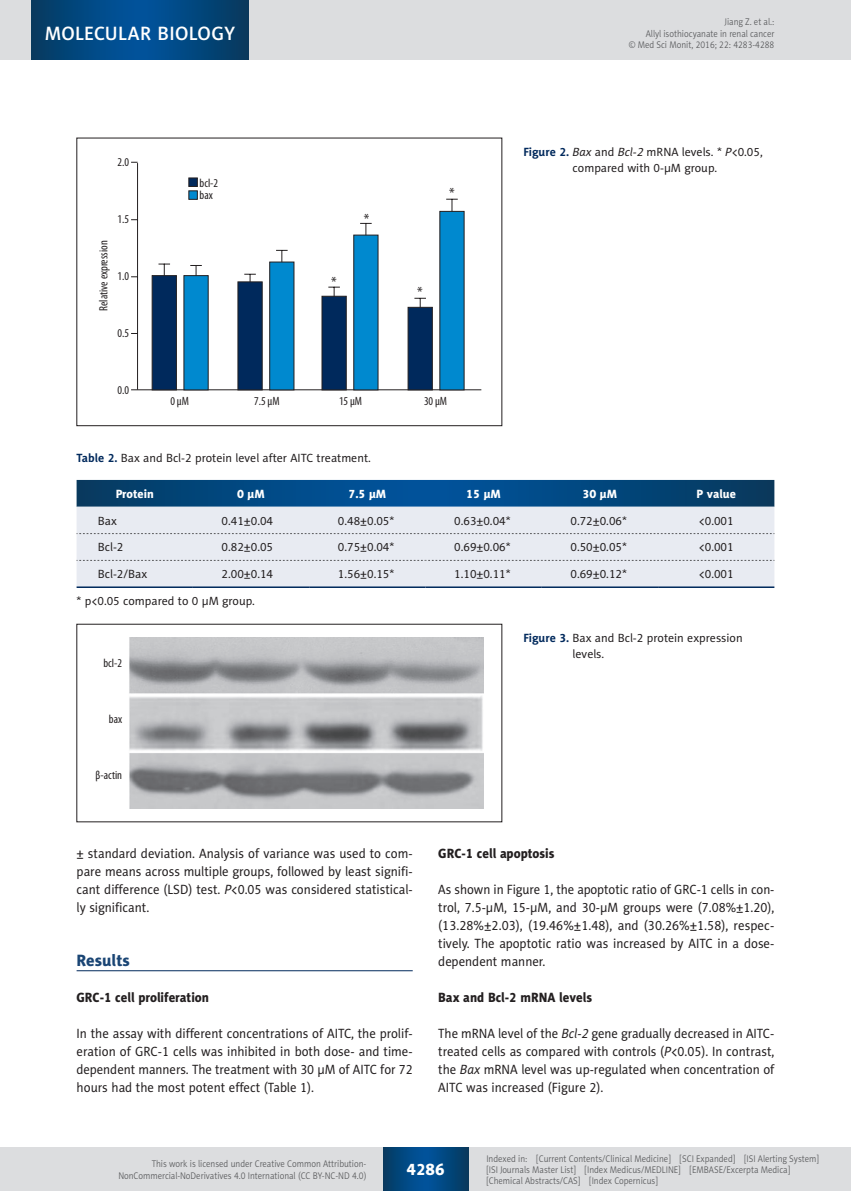
<style>
.page{position:relative;width:851px;height:1191px;background:#fff}
.page>*{position:absolute;margin:0;border:0;box-sizing:border-box;transform-origin:0 0}
.t1{font:19.5px "Naomi Sans EFN Medium";letter-spacing:.015em;color:#fff}
.MSM_Headline_1{font:16.5px "Naomi Sans EFN Heavy";color:#1a4574}
.t2{font:16.5px "Naomi Sans EFN Heavy";color:#fff}
.t3{font:condensed 15px "Myriad Pro";color:#231f20}
.MSM_Body{font:13.5px/18px "Naomi Sans EFN";color:#231f20;text-align:justify;scale:.94 1}
.MSM_Body-2{font:13.5px/18px "Naomi Sans EFN";color:#231f20;text-align:justify;scale:.95 1}
.MSM_Headline_2{font:13.5px "Naomi Sans EFN Heavy";color:#231f20;scale:.95 1}
.MSM_Tabela_zawartosc{font:12px "Naomi Sans EFN";color:#231f20}
.MSM_Rycina_tytul{font:12px/15.8px "Naomi Sans EFN";color:#231f20;text-align:center}
.t4{font:condensed 12px/12px "Myriad Pro";color:#231f20}
.MSM_Tabela_tytul{font:12px "Naomi Sans EFN";color:#231f20}
.MSM_Tabela_Head{font:12px "Naomi Sans EFN Heavy";color:#fff}
.MSM_Table_podpis_dol{font:12px "Naomi Sans EFN";color:#231f20}
.t5{font:9.75px/11.2px "Naomi Sans EFN Light";color:#57585a;text-align:right;scale:.9 1}
.s1{font-weight:700;color:#00295c}
.s2{font-style:italic}
</style>
<div class="page">
<hr style="left:77px;top:970px;width:335px;height:1px;background:#00295c">
<svg style="left:77px;top:480px;width:697px;height:27px;background:#064980"></svg>
<div style="left:77px;top:507px;width:697px;height:79px;background:#e8ebf2"></div>
<svg style="left:77px;top:533px;width:697px;height:1px"></svg>
<svg style="left:77px;top:560px;width:697px;height:1px"></svg>
<hr style="left:77px;top:586px;width:116px;height:2px;background:#00295c">
<hr style="left:193px;top:586px;width:116px;height:2px;background:#00295c">
<hr style="left:309px;top:586px;width:116px;height:2px;background:#00295c">
<hr style="left:425px;top:586px;width:116px;height:2px;background:#00295c">
<hr style="left:541px;top:586px;width:117px;height:2px;background:#00295c">
<hr style="left:658px;top:586px;width:116px;height:2px;background:#00295c">
<hr style="left:137px;top:163px;width:1px;height:226px;background:#231f20">
<hr style="left:131px;top:389px;width:350px;height:1px;background:#231f20">
<svg style="left:158px;top:264px;width:12px;height:11px"></svg>
<svg style="left:190px;top:265px;width:12px;height:10px"></svg>
<svg style="left:244px;top:274px;width:12px;height:7px"></svg>
<svg style="left:276px;top:250px;width:11px;height:12px"></svg>
<svg style="left:328px;top:287px;width:12px;height:9px"></svg>
<svg style="left:360px;top:223px;width:11px;height:12px"></svg>
<svg style="left:414px;top:298px;width:12px;height:9px"></svg>
<svg style="left:446px;top:199px;width:11px;height:12px"></svg>
<div style="left:152px;top:275px;width:25px;height:115px;background:#00295c;border:1px solid #231f20"></div>
<div style="left:183px;top:275px;width:25px;height:115px;background:#0089cf"></div>
<div style="left:188px;top:190px;width:10px;height:10px;background:#0089cf;border:1px solid #231f20"></div>
<div style="left:188px;top:178px;width:10px;height:9px;background:#00295c;border:1px solid #231f20"></div>
<div style="left:237px;top:281px;width:25px;height:109px;background:#00295c;border:1px solid #231f20"></div>
<div style="left:269px;top:262px;width:25px;height:128px;background:#0089cf;border:1px solid #231f20"></div>
<div style="left:321px;top:296px;width:25px;height:94px;background:#00295c;border:1px solid #231f20"></div>
<div style="left:353px;top:235px;width:25px;height:155px;background:#0089cf;border:1px solid #231f20"></div>
<div style="left:407px;top:307px;width:25px;height:83px;background:#00295c;border:1px solid #231f20"></div>
<div style="left:439px;top:211px;width:25px;height:179px;background:#0089cf"></div>
<div style="left:77px;top:138px;width:425px;height:288px;border:1px solid #231f20"></div>
<img style="left:129px;top:637px;width:354px;height:171px">
<div style="left:0;top:1148px;width:850px;height:43px;background:#dcdddf"></div>
<svg style="left:383px;top:1147px;width:85px;height:43px;background:#02477e"></svg>
<div style="left:0;top:0;width:850px;height:60px;background:#dcdddf"></div>
<hr style="left:850px;top:0;width:1px;height:60px;background:#dcdddf">
<svg style="left:32px;top:0;width:217px;height:60px;background:#02477e"></svg>
<h1 class="t1" style="left:45px;top:22px;width:192px">MOLECULAR BIOLOGY</h1>
<p class="t4" style="left:118px;top:156px;width:13px">2.0</p>
<p class="t4" style="left:98px;top:311px;width:72px;rotate:-90deg">Relative expression</p>
<p class="t4" style="left:118px;top:213px;width:13px">1.5</p>
<p class="t4" style="left:118px;top:270px;width:13px">1.0</p>
<p class="t4" style="left:118px;top:327px;width:13px">0.5</p>
<p class="t4" style="left:118px;top:384px;width:13px">0.0</p>
<p class="t4" style="left:199px;top:177px;width:20px">bcl-2 bax</p>
<p class="t4" style="left:170px;top:395px;width:20px">0 µM</p>
<p class="t4" style="left:254px;top:395px;width:27px">7.5 µM</p>
<p class="t3" style="left:331px;top:274px;width:7px">*</p>
<p class="t3" style="left:364px;top:211px;width:7px">*</p>
<p class="t3" style="left:449px;top:185px;width:7px">*</p>
<p class="t3" style="left:417px;top:284px;width:7px">*</p>
<p class="t4" style="left:339px;top:395px;width:25px">15 µM</p>
<p class="t4" style="left:424px;top:395px;width:25px">30 µM</p>
<p class="MSM_Tabela_tytul" style="left:77px;top:451px;width:296px"><span class="s1">Table 2.</span> Bax and Bcl-2 protein level after AITC treatment.</p>
<p class="t5" style="left:645px;top:16px;width:144px">Jiang Z. et al.:<br>Allyl isothiocyanate in renal cancer</p>
<p class="t5" style="left:628px;top:39px;width:163px">© Med Sci Monit, 2016; 22: 4283-4288</p>
<p class="MSM_Rycina_tytul" style="left:523px;top:144px;width:241px"><span class="s1">Figure 2.</span> <span class="s2">Bax</span> and <span class="s2">Bcl-2</span> mRNA levels. * <span class="s2">P</span>&lt;0.05, compared with 0-μM group.</p>
<p class="MSM_Tabela_Head" style="left:116px;top:486px;width:40px">Protein</p>
<p class="MSM_Tabela_Head" style="left:237px;top:486px;width:29px">0 μM</p>
<p class="MSM_Tabela_Head" style="left:348px;top:486px;width:39px">7.5 μM</p>
<p class="MSM_Tabela_Head" style="left:466px;top:486px;width:36px">15 μM</p>
<p class="MSM_Tabela_Head" style="left:582px;top:486px;width:36px">30 μM</p>
<p class="MSM_Tabela_Head" style="left:696px;top:486px;width:41px">P value</p>
<p class="MSM_Tabela_zawartosc" style="left:98px;top:513px;width:20px">Bax</p>
<p class="MSM_Tabela_zawartosc" style="left:221px;top:513px;width:53px">0.41±0.04</p>
<p class="MSM_Tabela_zawartosc" style="left:338px;top:513px;width:58px">0.48±0.05*</p>
<p class="MSM_Tabela_zawartosc" style="left:454px;top:513px;width:58px">0.63±0.04*</p>
<p class="MSM_Tabela_zawartosc" style="left:570px;top:513px;width:58px">0.72±0.06*</p>
<p class="MSM_Tabela_zawartosc" style="left:698px;top:513px;width:36px">&lt;0.001</p>
<p class="MSM_Tabela_zawartosc" style="left:98px;top:540px;width:27px">Bcl-2</p>
<p class="MSM_Tabela_zawartosc" style="left:221px;top:540px;width:53px">0.82±0.05</p>
<p class="MSM_Tabela_zawartosc" style="left:338px;top:540px;width:58px">0.75±0.04*</p>
<p class="MSM_Tabela_zawartosc" style="left:454px;top:540px;width:58px">0.69±0.06*</p>
<p class="MSM_Tabela_zawartosc" style="left:570px;top:540px;width:58px">0.50±0.05*</p>
<p class="MSM_Tabela_zawartosc" style="left:698px;top:540px;width:36px">&lt;0.001</p>
<p class="MSM_Tabela_zawartosc" style="left:98px;top:567px;width:51px">Bcl-2/Bax</p>
<p class="MSM_Tabela_zawartosc" style="left:221px;top:567px;width:53px">2.00±0.14</p>
<p class="MSM_Tabela_zawartosc" style="left:338px;top:567px;width:58px">1.56±0.15*</p>
<p class="MSM_Tabela_zawartosc" style="left:454px;top:567px;width:58px">1.10±0.11*</p>
<p class="MSM_Tabela_zawartosc" style="left:570px;top:567px;width:58px">0.69±0.12*</p>
<p class="MSM_Tabela_zawartosc" style="left:698px;top:567px;width:36px">&lt;0.001</p>
<p class="MSM_Table_podpis_dol" style="left:77px;top:594px;width:180px">* p&lt;0.05 compared to 0 μM group.</p>
<p class="t4" style="left:103px;top:657px;width:20px">bcl-2</p>
<p class="t4" style="left:109px;top:713px;width:15px">bax</p>
<p class="t4" style="left:96px;top:768px;width:28px">β-actin</p>
<p class="MSM_Rycina_tytul" style="left:572px;top:630px;width:172px;text-align:left;text-indent:-49px"><span class="s1">Figure 3.</span> Bax and Bcl-2 protein expression levels.</p>
<p class="MSM_Body-2" style="left:77px;top:844px;width:355px">± standard deviation. Analysis of variance was used to com&shy;pare means across multiple groups, followed by least signifi&shy;cant difference (LSD) test. <span class="s2">P</span>&lt;0.05 was considered statistical&shy;ly significant.</p>
<p class="MSM_Headline_1" style="left:77px;top:950px;width:55px">Results</p>
<p class="MSM_Headline_2" style="left:77px;top:989px;width:141px">GRC-1 cell proliferation</p>
<p class="MSM_Body-2" style="left:77px;top:1024px;width:355px">In the assay with different concentrations of AITC, the prolif&shy;eration of GRC-1 cells was inhibited in both dose- and time&shy;dependent manners. The treatment with 30 μM of AITC for 72 hours had the most potent effect (Table 1).</p>
<p class="MSM_Headline_2" style="left:438px;top:845px;width:124px">GRC-1 cell apoptosis</p>
<p class="MSM_Body" style="left:438px;top:880px;width:359px">As shown in Figure 1, the apoptotic ratio of GRC-1 cells in con&shy;trol, 7.5-μM, 15-μM, and 30-μM groups were (7.08%±1.20), (13.28%±2.03), (19.46%±1.48), and (30.26%±1.58), respec&shy;tively. The apoptotic ratio was increased by AITC in a dose&shy;dependent manner.</p>
<p class="MSM_Headline_2" style="left:438px;top:989px;width:163px">Bax and Bcl-2 mRNA levels</p>
<p class="MSM_Body" style="left:438px;top:1024px;width:359px">The mRNA level of the <span class="s2">Bcl-2</span> gene gradually decreased in AITC&shy;treated cells as compared with controls (<span class="s2">P</span>&lt;0.05). In contrast, the <span class="s2">Bax</span> mRNA level was up-regulated when concentration of AITC was increased (Figure 2).</p>
<p class="t5" style="left:118px;top:1158px;width:277px">This work is licensed under Creative Common Attribution-<br>NonCommercial-NoDerivatives 4.0 International (CC BY-NC-ND 4.0)</p>
<p class="t2" style="left:406px;top:1159px;width:40px">4286</p>
<p class="t5" style="left:486px;top:1152px;width:371px;text-align:left">Indexed in: [Current Contents/Clinical Medicine] [SCI Expanded] [ISI Alerting System] [ISI Journals Master List] [Index Medicus/MEDLINE] [EMBASE/Excerpta Medica] [Chemical Abstracts/CAS] [Index Copernicus]</p>
</div>
